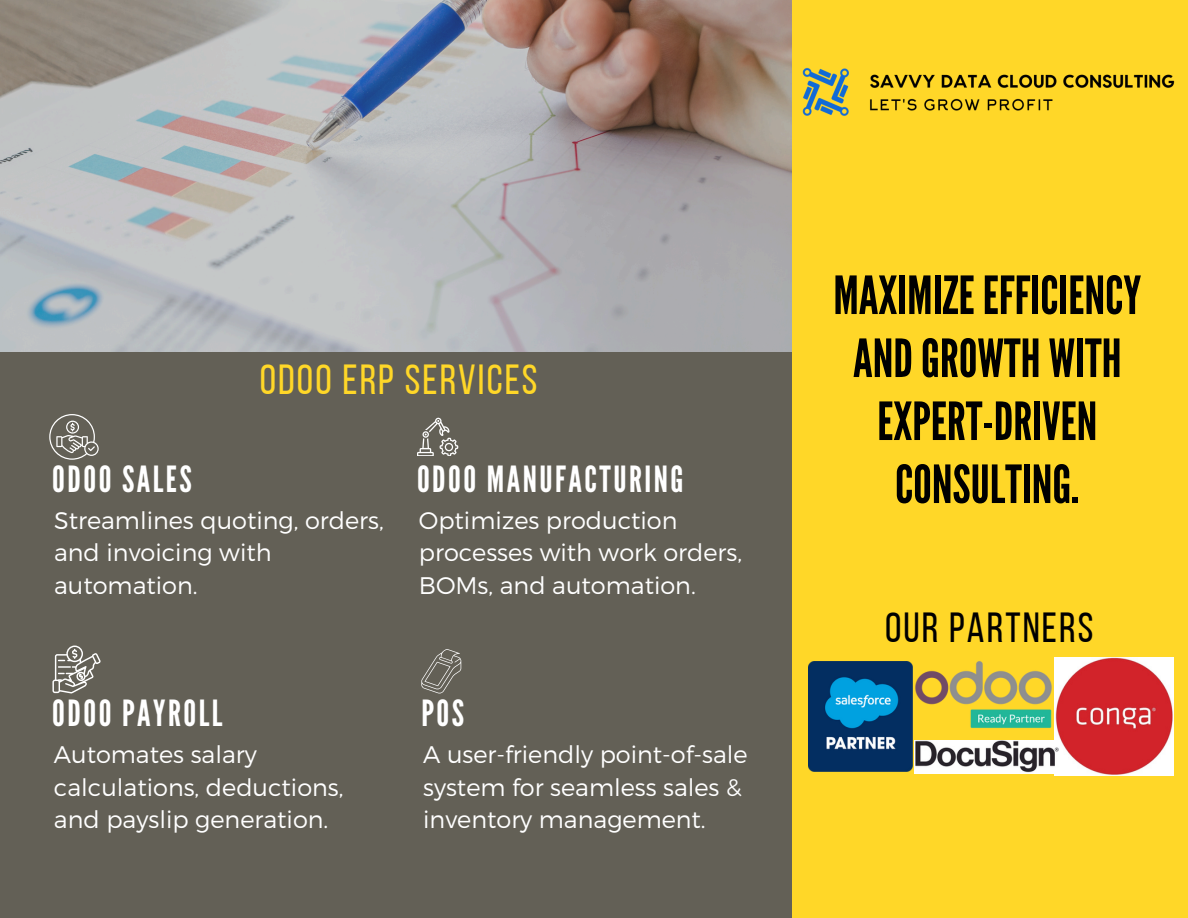
<style>
.page{position:relative;width:1188px;height:918px;background:#636056}
.page>*{position:absolute;margin:0;border:0;box-sizing:border-box;transform-origin:0 0}
.t1{font:52.5px/63px "League Gothic";color:#000;text-align:center}
.t2{font:42px "Bebas Neue";letter-spacing:.05em;color:#ffd728}
.t3{font:42px "Bebas Neue";letter-spacing:.05em;color:#000}
.t4{font:36px "League Gothic";letter-spacing:.07em;color:#fff}
.t5{font:300 24px/32.7px "Montserrat";color:#fff}
</style>
<div class="page">
<img style="left:0;top:0;width:792px;height:352px">
<div style="left:792px;top:0;width:396px;height:918px;background:#ffd728"></div>
<img style="left:809px;top:661px;width:103px;height:110px">
<img style="left:1054px;top:657px;width:119px;height:118px">
<img style="left:914px;top:740px;width:145px;height:33px">
<img style="left:912px;top:657px;width:145px;height:83px">
<svg style="left:49px;top:414px;width:50px;height:46px"></svg>
<svg style="left:417px;top:418px;width:41px;height:38px"></svg>
<svg style="left:52px;top:646px;width:49px;height:48px"></svg>
<svg style="left:421px;top:649px;width:40px;height:44px"></svg>
<img style="left:802px;top:67px;width:373px;height:49px">
<p class="t2" style="left:260px;top:363px;width:279px">ODOO ERP SERVICES</p>
<h1 class="t4" style="left:52px;top:458px;width:141px">ODOO SALES</h1>
<h2 class="t5" style="left:54px;top:503px;width:331px">Streamlines quoting, orders, and invoicing with automation.</h2>
<p class="t4" style="left:417px;top:458px;width:268px">ODOO MANUFACTURING</p>
<p class="t5" style="left:419px;top:503px;width:325px">Optimizes production processes with work orders,<br>BOMs, and automation.</p>
<p class="t4" style="left:52px;top:692px;width:172px">ODOO PAYROLL</p>
<p class="t5" style="left:54px;top:737px;width:291px">Automates salary calculations, deductions, and payslip generation.</p>
<p class="t4" style="left:421px;top:692px;width:44px">POS</p>
<p class="t5" style="left:423px;top:737px;width:326px">A user-friendly point-of-sale system for seamless sales &amp; inventory management.</p>
<p class="t1" style="left:833px;top:265px;width:309px">MAXIMIZE EFFICIENCY<br>ANDGROWTH WITH<br>EXPERT-DRIVEN<br>CONSULTING.</p>
<h2 class="t3" style="left:885px;top:610px;width:210px">OUR PARTNERS</h2>
</div>
